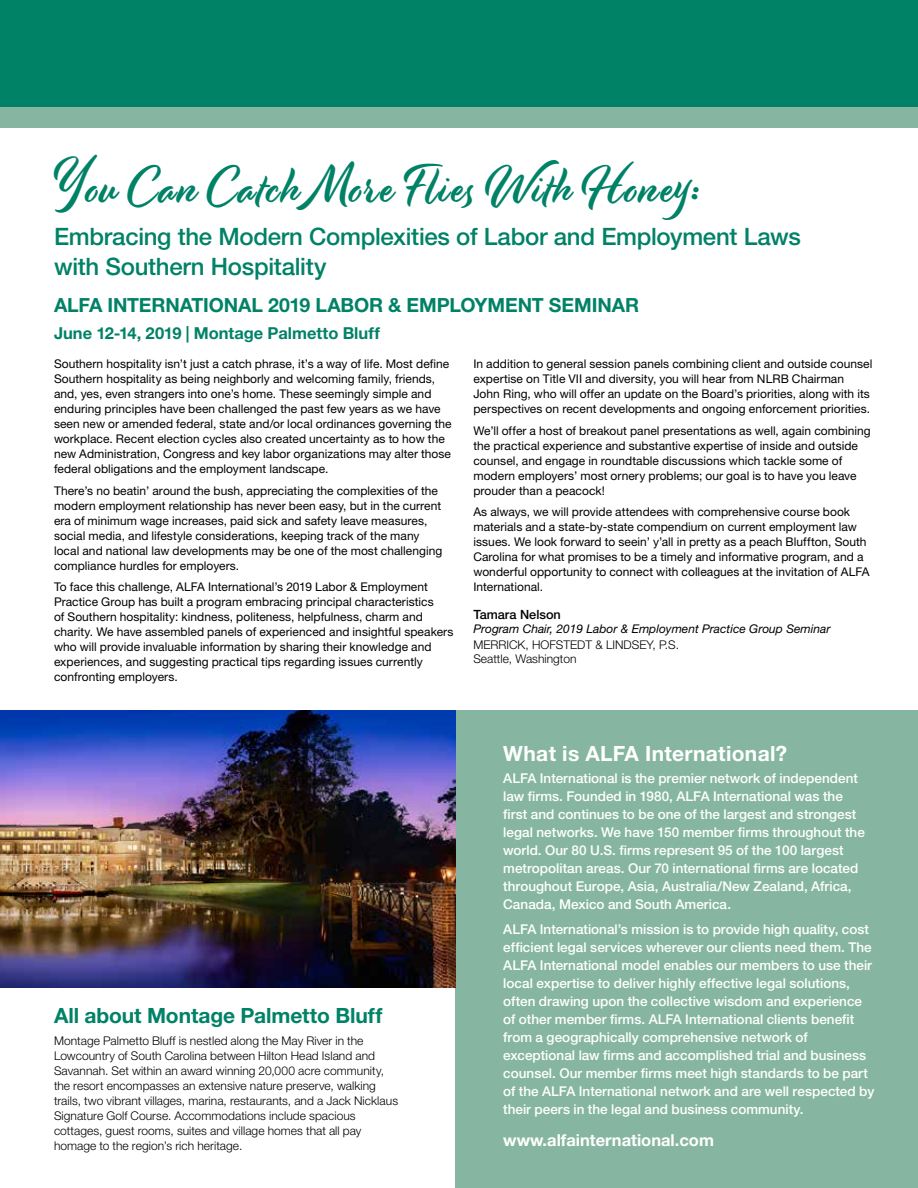
<style>
.page{position:relative;width:918px;height:1188px;background:#fff}
.page>*{position:absolute;margin:0;border:0;box-sizing:border-box;transform-origin:0 0}
.t1{font:48px "Modish";letter-spacing:.035em;color:#008267}
.t2{font:500 24px/30px "Helvetica Neue LT Std";letter-spacing:-.015em;color:#008267}
.t3{font:700 21px "Helvetica Neue LT Std";letter-spacing:-.005em;color:#008267}
.t4{font:700 21px "Helvetica Neue LT Std";letter-spacing:.015em;color:#fff}
.t5{font:700 19.5px "Helvetica Neue LT Std";letter-spacing:-.005em;color:#008267}
.t6{font:700 16.5px "Helvetica Neue LT Std";color:#008267}
.t7{font:700 16.5px "Helvetica Neue LT Std";color:#fff}
.t8{font:500 13.5px/18px "Helvetica Neue LT Std";color:#fff}
.t9{font:500 12.75px "Helvetica Neue LT Std";color:#000}
.t10{font:12px/15px "Helvetica Neue LT Std";letter-spacing:.005em;color:#000}
.t11{font:300 12px/15px "Helvetica Neue LT Std";letter-spacing:.005em;color:#000}
.t12{font:italic 12px "Helvetica Neue LT Std";color:#000}
</style>
<div class="page">
<div style="left:0;top:0;width:918px;height:107px;background:#008267"></div>
<div style="left:0;top:107px;width:918px;height:20px;background:#86b6a2"></div>
<div style="left:455px;top:710px;width:463px;height:478px;background:#86b6a2"></div>
<img style="left:0;top:710px;width:455px;height:277px">
<h1 class="t1" style="left:54px;top:157px;width:647px">You Can Catch More Flies With Honey:</h1>
<h2 class="t2" style="left:54px;top:221px;width:748px">Embracing the Modern Complexities of Labor and Employment Laws with Southern Hospitality</h2>
<h3 class="t5" style="left:54px;top:293px;width:587px">ALFA INTERNATIONAL 2019 LABOR &amp; EMPLOYMENT SEMINAR</h3>
<h3 class="t6" style="left:54px;top:323px;width:327px">June 12-14, 2019 | Montage Palmetto Bluff</h3>
<p class="t10" style="left:54px;top:356px;width:399px">Southern hospitality isn’t just a catch phrase, it’s a way of life. Most define Southern hospitality as being neighborly and welcoming family, friends, and, yes, even strangers into one’s home. These seemingly simple and enduring principles have been challenged the past few years as we have seen new or amended federal, state and/or local ordinances governing the workplace. Recent election cycles also created uncertainty as to how the new Administration, Congress and key labor organizations may alter those federal obligations and the employment landscape.</p>
<p class="t10" style="left:54px;top:483px;width:390px">There’s no beatin’ around the bush, appreciating the complexities of the modern employment relationship has never been easy, but in the current era of minimum wage increases, paid sick and safety leave measures, social media, and lifestyle considerations, keeping track of the many local and national law developments may be one of the most challenging compliance hurdles for employers.</p>
<p class="t10" style="left:54px;top:579px;width:401px">To face this challenge, ALFA International’s 2019 Labor &amp; Employment Practice Group has built a program embracing principal characteristics<br>of Southern hospitality: kindness, politeness, helpfulness, charm and charity. We have assembled panels of experienced and insightful speakers who will provide invaluable information by sharing their knowledge and experiences, and suggesting practical tips regarding issues currently confronting employers.</p>
<p class="t10" style="left:473px;top:356px;width:400px">In addition to general session panels combining client and outside counsel expertise on Title VII and diversity, you will hear from NLRB Chairman John Ring, who will offer an update on the Board’s priorities, along with its perspectives on recent developments and ongoing enforcement priorities.</p>
<p class="t10" style="left:473px;top:423px;width:399px">We’ll offer a host of breakout panel presentations as well, again combining the practical experience and substantive expertise of inside and outside counsel, and engage in roundtable discussions which tackle some of modern employers’ most ornery problems; our goal is to have you leave prouder than a peacock!</p>
<p class="t10" style="left:473px;top:504px;width:398px">As always, we will provide attendees with comprehensive course book materials and a state-by-state compendium on current employment law issues. We look forward to seein’ y’all in pretty as a peach Bluffton, South Carolina for what promises to be a timely and informative program, and a wonderful opportunity to connect with colleagues at the invitation of ALFA International.</p>
<p class="t9" style="left:473px;top:606px;width:89px">Tamara Nelson</p>
<p class="t12" style="left:473px;top:622px;width:358px">Program Chair, 2019 Labor &amp; Employment Practice Group Seminar</p>
<p class="t11" style="left:473px;top:637px;width:207px;line-height:14px">MERRICK, HOFSTEDT &amp; LINDSEY, P.S.<br>Seattle, Washington</p>
<h3 class="t3" style="left:54px;top:1003px;width:330px">All about Montage Palmetto Bluff</h3>
<p class="t11" style="left:54px;top:1033px;width:346px">Montage Palmetto Bluff is nestled along the May River in the Lowcountry of South Carolina between Hilton Head Island and Savannah. Set within an award winning 20,000 acre community, the resort encompasses an extensive nature preserve, walking trails, two vibrant villages, marina, restaurants, and a Jack Nicklaus Signature Golf Course. Accommodations include spacious cottages, guest rooms, suites and village homes that all pay homage to the region’s rich heritage.</p>
<h3 class="t4" style="left:503px;top:740px;width:285px">What is ALFA International?</h3>
<p class="t8" style="left:503px;top:769px;width:363px">ALFA International is the premier network of independent law firms. Founded in 1980, ALFA International was the first and continues to be one of the largest and strongest legal networks. We have 150 member firms throughout the world. Our 80 U.S. firms represent 95 of the 100 largest metropolitan areas. Our 70 international firms are located throughout Europe, Asia, Australia/New Zealand, Africa, Canada, Mexico and South America.</p>
<p class="t8" style="left:503px;top:920px;width:373px">ALFA International’s mission is to provide high quality, cost efficient legal services wherever our clients need them. The ALFA International model enables our members to use their local expertise to deliver highly effective legal solutions, often drawing upon the collective wisdom and experience of other member firms. ALFA International clients benefit from a geographically comprehensive network of exceptional law firms and accomplished trial and business counsel. Our member firms meet high standards to be part of the ALFA International network and are well respected by their peers in the legal and business community.</p>
<h3 class="t7" style="left:503px;top:1130px;width:212px">www.alfainternational.com</h3>
</div>
